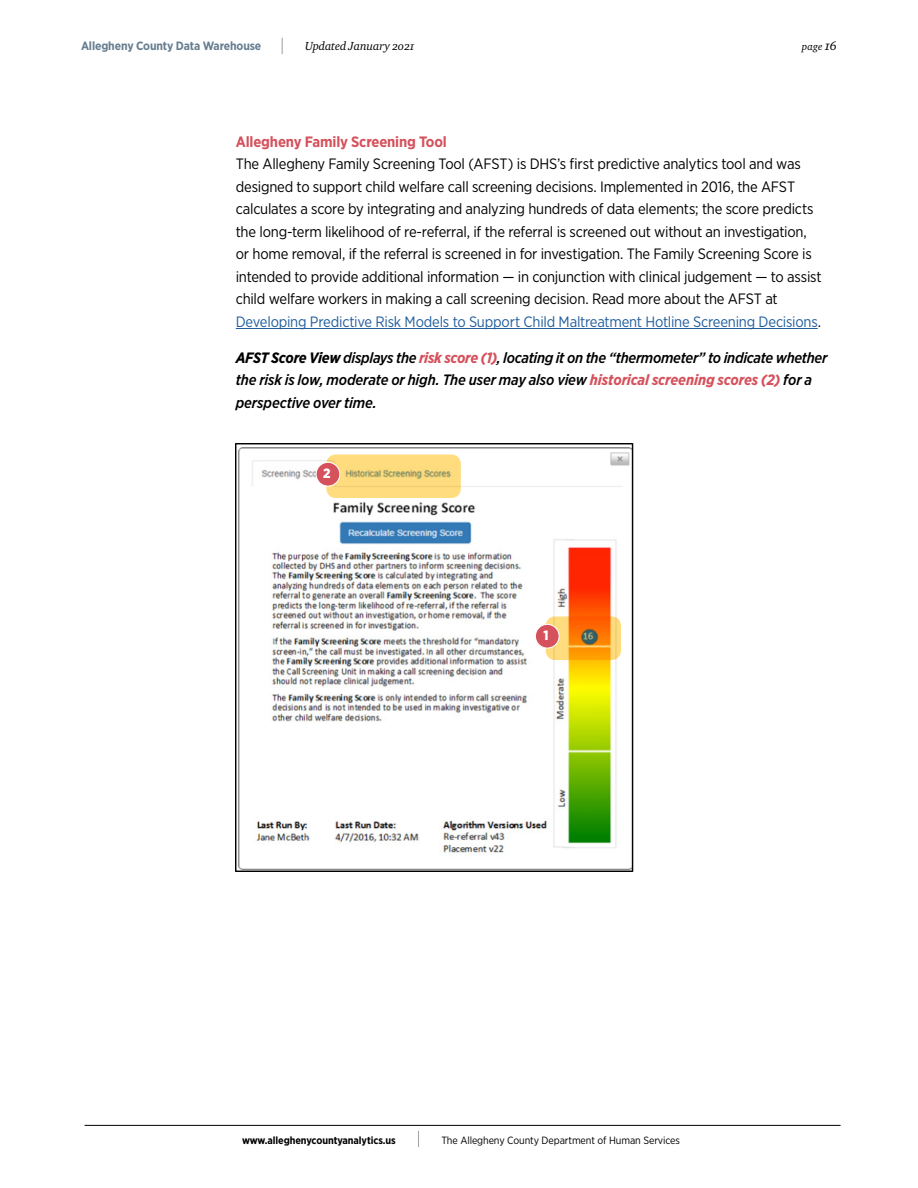
<style>
.page{position:relative;width:918px;height:1188px;background:#fff}
.page>*{position:absolute;margin:0;border:0;box-sizing:border-box;transform-origin:0 0}
.t1{font:15px/22.5px "Gotham Narrow";letter-spacing:-.015em;color:#000}
.t2{font:italic 500 15px/22.5px "Gotham Narrow";letter-spacing:-.02em;color:#000}
.t3{font:700 15px "Gotham Narrow";letter-spacing:-.01em;color:#d5515c}
.t4{font:900 13.5px "Gotham Narrow";color:#fff}
.t5{font:700 12px "Gotham Narrow";letter-spacing:-.01em;color:#667e91}
.t6{font:12px "Charter ITC Regu Ital OS";letter-spacing:-.01em;color:#000}
.t7{font:10.5px "Gotham Narrow";letter-spacing:-.01em;color:#000}
.t8{font:700 10.5px "Gotham Narrow";letter-spacing:-.01em;color:#000}
.t9{font:10.5px "Charter ITC Regu Ital OS";color:#000}
.s1{font-weight:100;font-size:18px;color:#000}
.s2{font-size:13.5px}
.s3{color:#215e9e}
.s4{font-weight:700}
.s5{font-weight:700;color:#d5515c}
.s6{font-weight:100;font-size:18px}
</style>
<div class="page">
<hr style="left:85px;top:1125px;width:756px;height:1px;background:#000">
<hr style="left:236px;top:328px;width:582px;height:1px;background:#215e9e">
<img style="left:236px;top:444px;width:398px;height:428px">
<svg style="left:326px;top:454px;width:135px;height:44px;background:#f7d87e"></svg>
<div style="left:316px;top:462px;width:24px;height:24px;background:#d5515c;border-radius:50%"></div>
<div style="left:316px;top:462px;width:24px;height:24px;border:1px solid #fff;border-radius:50%"></div>
<svg style="left:546px;top:616px;width:75px;height:44px;background:#f1a13a"></svg>
<div style="left:535px;top:624px;width:24px;height:24px;background:#d5515c;border-radius:50%"></div>
<div style="left:535px;top:624px;width:25px;height:24px;border:1px solid #fff;border-radius:50%"></div>
<p class="t5" style="left:81px;top:38px;width:205px">Allegheny County Data Warehouse <span class="s1">|</span></p>
<p class="t6" style="left:305px;top:39px;width:111px">Updated January 2021</p>
<p class="t9" style="left:802px;top:40px;width:37px">page <span class="s2">16</span></p>
<p class="t3" style="left:236px;top:132px;width:213px">Allegheny Family Screening Tool</p>
<p class="t1" style="left:236px;top:153px;width:587px">The Allegheny Family Screening Tool (AFST) is DHS’s first predictive analytics tool and was designed to support child welfare call screening decisions. Implemented in 2016, the AFST calculates a score by integrating and analyzing hundreds of data elements; the score predicts the long-term likelihood of re-referral, if the referral is screened out without an investigation, or home removal, if the referral is screened in for investigation. The Family Screening Score is intended to provide additional information — in conjunction with clinical judgement — to assist child welfare workers in making a call screening decision. Read more about the AFST at <span class="s3">Developing Predictive Risk Models to Support Child Maltreatment Hotline Screening Decisions</span>.</p>
<p class="t2" style="left:236px;top:346px;width:593px"><span class="s4">AFST Score View</span> displays the <span class="s5">risk score (1)</span>, locating it on the “thermometer” to indicate whether the risk is low, moderate or high. The user may also view <span class="s5">historical screening scores (2)</span> for a perspective over time.</p>
<p class="t4" style="left:323px;top:465px;width:9px">2</p>
<p class="t4" style="left:543px;top:627px;width:7px">1</p>
<p class="t8" style="left:242px;top:1133px;width:180px">www.alleghenycountyanalytics.us <span class="s6">|</span></p>
<p class="t7" style="left:441px;top:1134px;width:240px">The Allegheny County Department of Human Services</p>
</div>
